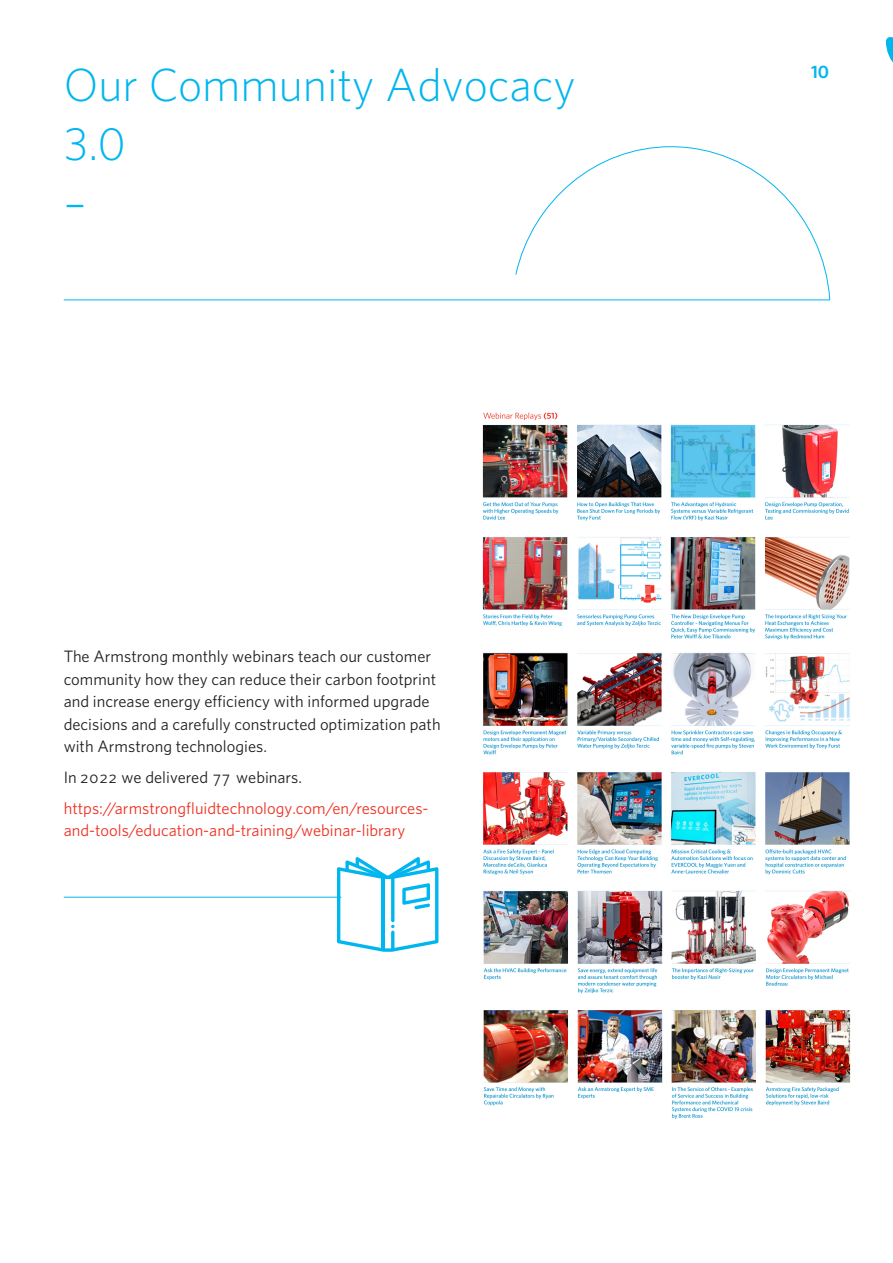
<style>
.page{position:relative;width:893px;height:1263px;background:#fff}
.page>*{position:absolute;margin:0;border:0;box-sizing:border-box;transform-origin:0 0}
.t1{font:300 49.5px "Whitney A";color:#00b6ef}
.t2{font:300 46.5px/59.4px "Whitney A";color:#00b6ef}
.t3{font:600 18px "Whitney A";color:#00b6ef}
.t4{font:16.5px/22.5px "Whitney A";color:#231f20}
.t5{font:16.5px/22.5px "Whitney A";color:#ef3122}
.s1{font-family:"Whitney A Book SC"}
</style>
<div class="page">
<hr style="left:64px;top:300px;width:766px;height:1px;background:#00b6ef">
<img style="left:482px;top:412px;width:369px;height:707px">
<hr style="left:64px;top:897px;width:277px;height:1px;background:#00b6ef">
<svg style="left:337px;top:857px;width:101px;height:95px"></svg>
<svg style="left:515px;top:146px;width:315px;height:154px"></svg>
<svg style="left:886px;top:37px;width:7px;height:26px"></svg>
<p class="t2" style="left:64px;top:54px;width:513px">Our Community Advocacy<br>3.0</p>
<p class="t1" style="left:64px;top:170px;width:24px">–</p>
<p class="t4" style="left:64px;top:645px;width:378px">The Armstrong monthly webinars teach our customer community how they can reduce their carbon footprint and increase energy efficiency with informed upgrade decisions and a carefully constructed optimization path with Armstrong technologies.</p>
<p class="t4" style="left:64px;top:765px;width:240px">In <span class="s1">2022</span> we delivered <span class="s1">77</span> webinars.</p>
<p class="t5" style="left:64px;top:796px;width:366px">https://armstrongfluidtechnology.com/en/resources&shy;and-tools/education-and-training/webinar-library</p>
<p class="t3" style="left:811px;top:60px;width:20px">10</p>
</div>
